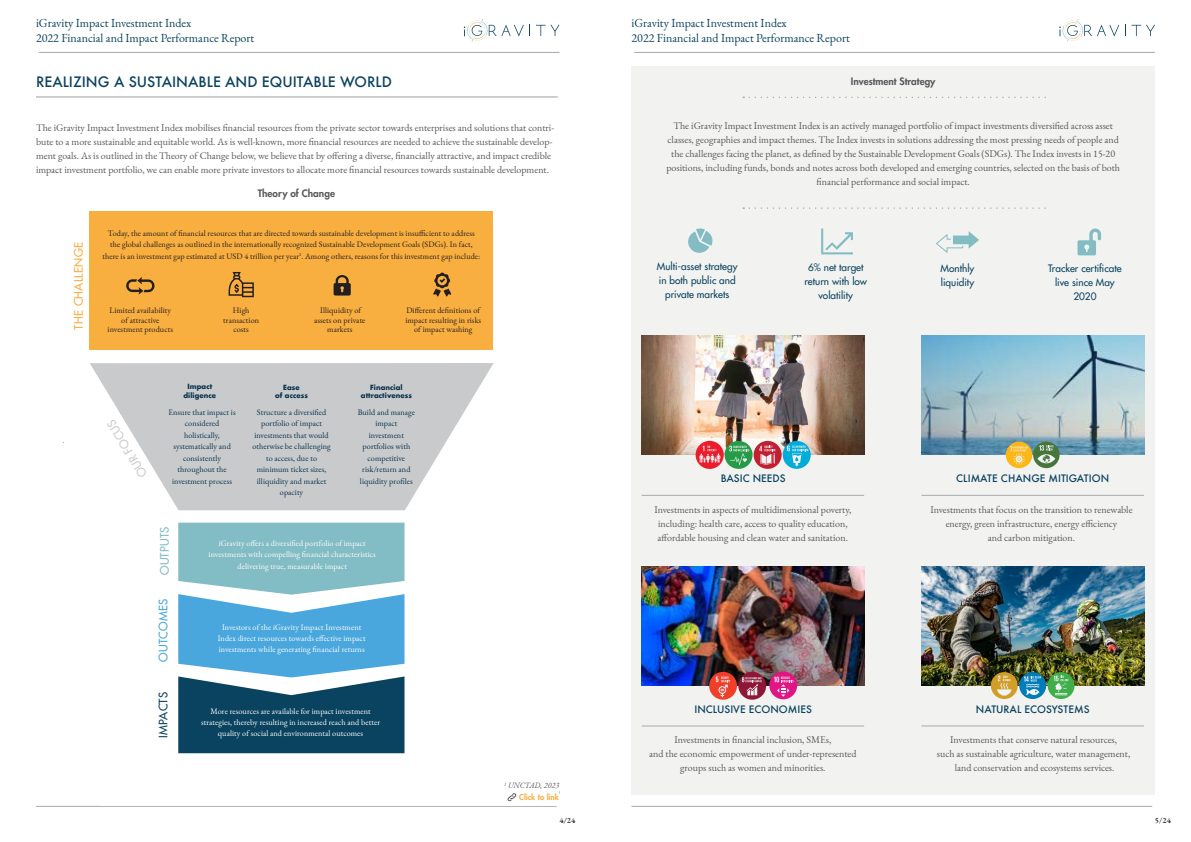
<style>
.page{position:relative;width:1191px;height:842px;background:#fff}
.page>*{position:absolute;margin:0;border:0;box-sizing:border-box;transform-origin:0 0}
.t1{font:500 14px "Futura";color:#0a425f}
.t2{font:800 13.9px "Futura LT";color:#57585a}
.t3{font:12px/14.4px "EB Garamond";color:#0a425f}
.t4{font:11.4px "Futura LT";letter-spacing:.025em;color:#f9ae40}
.t5{font:11.4px "Futura LT";letter-spacing:.025em;color:#49a7dd}
.t6{font:11.4px "Futura LT";color:#bcbdc0}
.t7{font:11.4px "Futura LT";letter-spacing:.025em;color:#82bcc4}
.t8{font:11.4px "Futura LT";letter-spacing:.025em;color:#0a435f}
.t9{font:10px/14px "EB Garamond";color:#57585a;text-align:center}
.t10{font:10px/14px "Futura LT";color:#0a425f;text-align:center}
.t11{font:500 10px "Futura";color:#0a425f}
.t12{font:800 10px "Futura LT";color:#57585a}
.t13{font:8.2px/9.8px "EB Garamond";letter-spacing:.01em;color:#231f20;text-align:center}
.t14{font:8.2px/11.4px "EB Garamond";letter-spacing:.01em;color:#fff;text-align:center}
.t15{font:8.2px/11.4px "EB Garamond";letter-spacing:.01em;color:#06324b;text-align:center}
.t16{font:italic 8px "EB Garamond";color:#57585a}
.t17{font:800 8px "Futura LT";color:#fbae42}
.t18{font:700 8px "EB Garamond";color:#383b3f}
.t19{font:700 6.9px/8.3px "Futura LT";letter-spacing:.01em;color:#06324b;text-align:center}
</style>
<div class="page">
<hr style="left:39px;top:52px;width:520px;height:1px;background:#a8a9ad">
<hr style="left:634px;top:52px;width:521px;height:1px;background:#a8a9ad">
<hr style="left:36px;top:806px;width:521px;height:1px;background:#a8a9ad">
<hr style="left:631px;top:806px;width:521px;height:1px;background:#a8a9ad">
<svg style="left:536px;top:25px;width:23px;height:11px"></svg>
<svg style="left:464px;top:19px;width:66px;height:22px"></svg>
<svg style="left:1131px;top:25px;width:24px;height:11px"></svg>
<svg style="left:1059px;top:19px;width:61px;height:22px"></svg>
<hr style="left:36px;top:97px;width:522px;height:1px;background:#9da1a4">
<svg style="left:178px;top:523px;width:226px;height:230px;background:#5f9bb5"></svg>
<div style="left:89px;top:211px;width:404px;height:139px;background:#f9ae40"></div>
<svg style="left:90px;top:363px;width:403px;height:147px;fill:#c9cacc"></svg>
<svg style="left:433px;top:273px;width:18px;height:24px"></svg>
<svg style="left:228px;top:272px;width:26px;height:25px"></svg>
<svg style="left:333px;top:275px;width:18px;height:21px"></svg>
<svg style="left:126px;top:277px;width:28px;height:17px"></svg>
<div style="left:631px;top:67px;width:524px;height:728px;background:#f2f3f1"></div>
<svg style="left:743px;top:207px;width:303px;height:2px"></svg>
<svg style="left:743px;top:97px;width:303px;height:1px"></svg>
<img style="left:641px;top:336px;width:223px;height:119px">
<hr style="left:641px;top:495px;width:223px;height:1px;background:#a8a9ad">
<hr style="left:921px;top:495px;width:223px;height:1px;background:#a8a9ad">
<hr style="left:921px;top:725px;width:223px;height:1px;background:#a8a9ad">
<svg style="left:724px;top:441px;width:28px;height:28px"></svg>
<svg style="left:729px;top:446px;width:20px;height:19px"></svg>
<div style="left:753px;top:441px;width:28px;height:28px;background:#c21f32;border-radius:14px"></div>
<svg style="left:759px;top:446px;width:16px;height:19px"></svg>
<svg style="left:782px;top:441px;width:28px;height:28px"></svg>
<svg style="left:787px;top:445px;width:21px;height:21px"></svg>
<div style="left:695px;top:441px;width:28px;height:28px;background:#eb1c2c;border-radius:14px"></div>
<svg style="left:699px;top:446px;width:21px;height:17px"></svg>
<img style="left:921px;top:336px;width:223px;height:119px">
<img style="left:641px;top:566px;width:223px;height:119px">
<hr style="left:641px;top:726px;width:223px;height:1px;background:#a8a9ad">
<img style="left:921px;top:566px;width:223px;height:119px">
<svg style="left:688px;top:228px;width:25px;height:25px"></svg>
<svg style="left:821px;top:228px;width:32px;height:26px"></svg>
<svg style="left:936px;top:231px;width:43px;height:22px"></svg>
<svg style="left:1077px;top:228px;width:24px;height:27px"></svg>
<div style="left:1033px;top:442px;width:26px;height:26px;background:#46763b;border-radius:13px"></div>
<svg style="left:1037px;top:445px;width:18px;height:18px"></svg>
<svg style="left:1005px;top:442px;width:27px;height:26px"></svg>
<svg style="left:1010px;top:446px;width:17px;height:19px"></svg>
<svg style="left:738px;top:672px;width:28px;height:28px"></svg>
<svg style="left:742px;top:677px;width:19px;height:18px"></svg>
<div style="left:709px;top:672px;width:28px;height:28px;background:#ef3e2a;border-radius:14px"></div>
<svg style="left:716px;top:676px;width:14px;height:21px"></svg>
<svg style="left:769px;top:671px;width:28px;height:28px"></svg>
<svg style="left:774px;top:677px;width:19px;height:20px"></svg>
<div style="left:1019px;top:672px;width:27px;height:27px;background:#007cbb;border-radius:13px"></div>
<svg style="left:1024px;top:676px;width:17px;height:19px"></svg>
<svg style="left:1047px;top:672px;width:27px;height:27px"></svg>
<svg style="left:1053px;top:676px;width:15px;height:19px"></svg>
<svg style="left:990px;top:672px;width:27px;height:27px"></svg>
<svg style="left:997px;top:676px;width:14px;height:19px"></svg>
<svg style="left:507px;top:793px;width:9px;height:8px"></svg>
<p class="t3" style="left:36px;top:16px;width:220px">iGravity Impact Investment Index<br>2022 Financial and Impact Performance Report</p>
<p class="t3" style="left:631px;top:16px;width:220px">iGravity Impact Investment Index<br>2022 Financial and Impact Performance Report</p>
<p class="t1" style="left:36px;top:72px;width:357px">REALIZING A SUSTAINABLE AND EQUITABLE WORLD</p>
<p class="t9" style="left:36px;top:121px;width:519px;text-align:left">The iGravity Impact Investment Index mobilises financial resources from the private sector towards enterprises and solutions that contri&shy;bute to a more sustainable and equitable world. As is well-known, more financial resources are needed to achieve the sustainable develop&shy;ment goals. As is outlined in the Theory of Change below, we believe that by offering a diverse, financially attractive, and impact credible impact investment portfolio, we can enable more private investors to allocate more financial resources towards sustainable development.</p>
<p class="t12" style="left:258px;top:186px;width:79px">Theory of Change</p>
<p class="t2" style="left:238px;top:156px;width:109px">Theory of Change</p>
<p class="t4" style="left:71px;top:330px;width:89px;rotate:-90deg">THE CHALLENGE</p>
<p class="t13" style="left:103px;top:227px;width:379px;line-height:11.4px">Today, the amount of financial resources that are directed towards sustainable development is insufficient to address the global challenges as outlined in the internationally recognized Sustainable Development Goals (SDGs). In fact, there is an investment gap estimated at USD 4 trillion per year<sup>1</sup>. Among others, reasons for this investment gap include:</p>
<p class="t13" style="left:108px;top:305px;width:67px">Limited availability of attractive investment products</p>
<p class="t13" style="left:223px;top:305px;width:37px">High transaction costs</p>
<p class="t13" style="left:314px;top:305px;width:53px">Illiquidity of assets on private markets</p>
<p class="t13" style="left:405px;top:305px;width:77px">Different definitions of impact resulting in risks of impact washing</p>
<p class="t6" style="left:137px;top:480px;width:67px;rotate:-121deg">OUR FOCUS</p>
<p class="t19" style="left:183px;top:382px;width:34px">Impact diligence</p>
<p class="t15" style="left:168px;top:407px;width:69px">Ensure that impact is considered holistically, systematically and consistently throughout the investment process</p>
<p class="t19" style="left:275px;top:383px;width:35px">Ease<br>of access</p>
<p class="t15" style="left:252px;top:406px;width:80px">Structure a diversified portfolio of impact investments that would otherwise be challenging to access, due to minimum ticket sizes, illiquidity and market opacity</p>
<p class="t19" style="left:361px;top:383px;width:53px">Financial attractiveness</p>
<p class="t15" style="left:358px;top:407px;width:59px">Build and manage impact investment portfolios with competitive risk/return and liquidity profiles</p>
<p class="t7" style="left:157px;top:575px;width:50px;rotate:-90deg">OUTPUTS</p>
<p class="t5" style="left:156px;top:662px;width:65px;rotate:-90deg">OUTCOMES</p>
<p class="t8" style="left:156px;top:738px;width:47px;rotate:-90deg">IMPACTS</p>
<p class="t14" style="left:209px;top:537px;width:169px">iGravity offers a diversified portfolio of impact investments with compelling financial characteristics delivering true, measurable impact</p>
<p class="t14" style="left:218px;top:621px;width:149px">Investors of the iGravity Impact Investment<br>Index direct resources towards effective impact investments while generating financial returns</p>
<p class="t14" style="left:201px;top:705px;width:180px">More resources are available for impact investment strategies, thereby resulting in increased reach and better quality of social and environmental outcomes</p>
<p class="t16" style="left:504px;top:780px;width:57px"><sup>1</sup> UNCTAD, 2023</p>
<p class="t17" style="left:519px;top:792px;width:41px">Click to link</p>
<p class="t12" style="left:851px;top:74px;width:86px">Investment Strategy</p>
<p class="t9" style="left:666px;top:119px;width:455px">The iGravity Impact Investment Index is an actively managed portfolio of impact investments diversified across asset classes, geographies and impact themes. The Index invests in solutions addressing the most pressing needs of people and the challenges facing the planet, as defined by the Sustainable Development Goals (SDGs). The Index invests in 15-20 positions, including funds, bonds and notes across both developed and emerging countries, selected on the basis of both financial performance and social impact.</p>
<p class="t10" style="left:657px;top:260px;width:82px">Multi-asset strategy in both public and private markets</p>
<p class="t10" style="left:804px;top:260px;width:64px">6% net target return with low volatility</p>
<p class="t10" style="left:940px;top:261px;width:35px">Monthly</p>
<p class="t10" style="left:941px;top:275px;width:35px">liquidity</p>
<p class="t10" style="left:1048px;top:261px;width:75px">Tracker certificate live since May<br>2020</p>
<p class="t11" style="left:720px;top:471px;width:66px">BASIC NEEDS</p>
<p class="t9" style="left:654px;top:502px;width:198px">Investments in aspects of multidimensional poverty, including: health care, access to quality education, affordable housing and clean water and sanitation.</p>
<p class="t11" style="left:694px;top:702px;width:119px">INCLUSIVE ECONOMIES</p>
<p class="t9" style="left:649px;top:733px;width:209px">Investments in financial inclusion, SMEs,<br>and the economic empowerment of under-represented groups such as women and minorities.</p>
<p class="t11" style="left:956px;top:471px;width:154px">CLIMATE CHANGE MITIGATION</p>
<p class="t9" style="left:930px;top:502px;width:204px">Investments that focus on the transition to renewable energy, green infrastructure, energy efficiency<br>and carbon mitigation.</p>
<p class="t11" style="left:976px;top:702px;width:115px">NATURAL ECOSYSTEMS</p>
<p class="t9" style="left:937px;top:733px;width:195px">Investments that conserve natural resources,<br>such as sustainable agriculture, water management, land conservation and ecosystems services.</p>
<p class="t18" style="left:559px;top:815px;width:17px">4/24</p>
<p class="t18" style="left:1155px;top:815px;width:17px">5/24</p>
</div>
